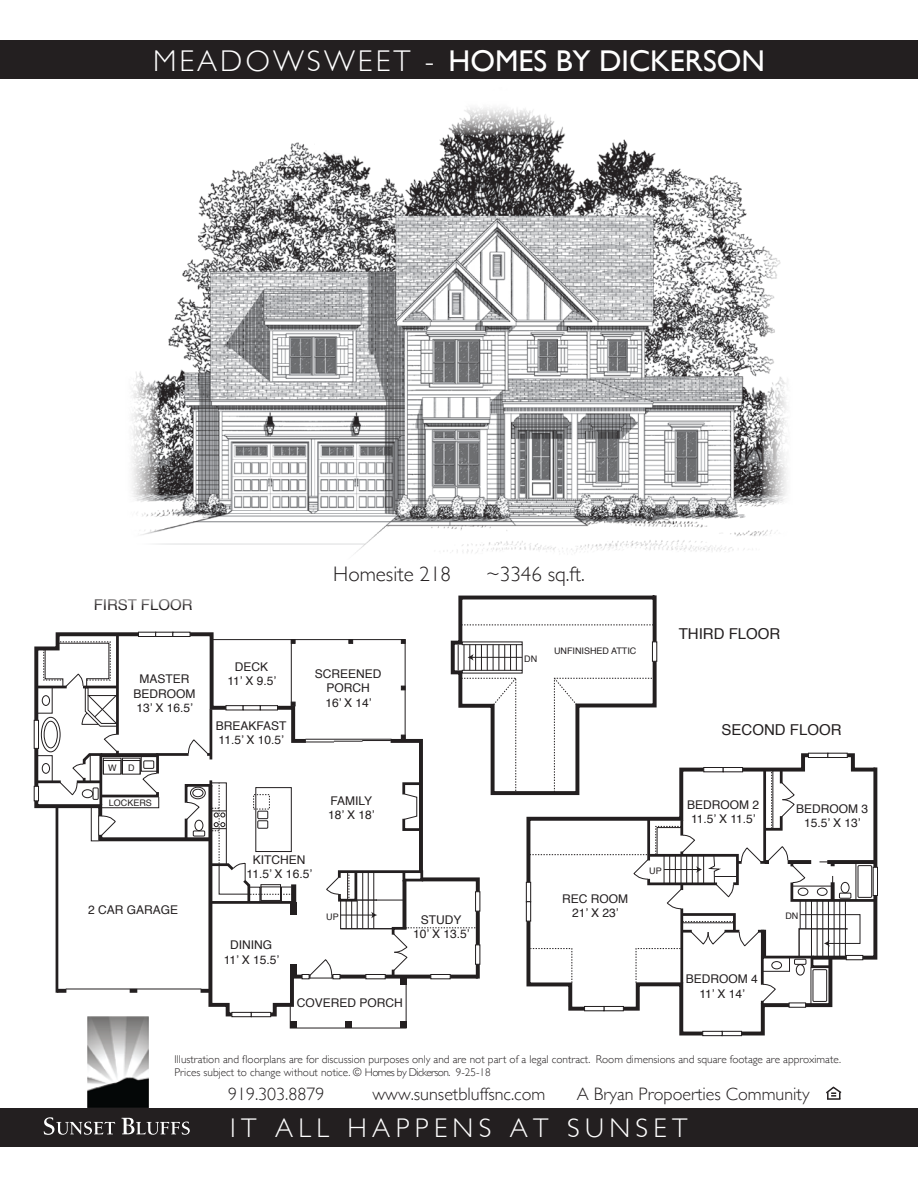
<style>
.page{position:relative;width:918px;height:1188px;background:#fff}
.page>*{position:absolute;margin:0;border:0;box-sizing:border-box;transform-origin:0 0}
.t1{font:30px "Gill Sans";color:#fff}
.t2{font:300 27px "Gill Sans";letter-spacing:.2em;color:#fff}
.t3{font:300 21px "Gill Sans";color:#231f20}
.t4{font:300 18px "Gill Sans";color:#231f20}
.t5{font:15px "Helvetica";color:#231f20}
.t6{font:12px/14.4px "Helvetica";color:#231f20;text-align:center}
.t7{font:300 11.25px/13.5px "Gill Sans";color:#231f20}
.t8{font:9px "Helvetica";color:#231f20}
.s1{font-weight:300}
</style>
<div class="page">
<img style="left:160px;top:136px;width:601px;height:392px">
<div style="left:0;top:1108px;width:918px;height:39px;background:#231f20"></div>
<svg style="left:826px;top:1086px;width:16px;height:14px"></svg>
<img style="left:87px;top:1029px;width:62px;height:78px">
<svg style="left:44px;top:1117px;width:71px;height:18px"></svg>
<svg style="left:122px;top:1118px;width:68px;height:17px"></svg>
<div style="left:0;top:40px;width:918px;height:39px;background:#231f20"></div>
<svg style="left:722px;top:1031px;width:20px;height:5px"></svg>
<svg style="left:702px;top:1031px;width:20px;height:5px"></svg>
<svg style="left:34px;top:720px;width:2px;height:29px"></svg>
<svg style="left:34px;top:786px;width:2px;height:15px"></svg>
<svg style="left:36px;top:595px;width:842px;height:434px"></svg>
<h1 class="t1" style="left:153px;top:43px;width:613px"><span class="s1">MEADOWSWEET -</span> HOMES BY DICKERSON</h1>
<p class="t5" style="left:94px;top:593px;width:100px">FIRST FLOOR</p>
<p class="t6" style="left:133px;top:672px;width:64px">MASTER<br>BEDROOM<br>13’ X 16.5’</p>
<p class="t8" style="left:108px;top:760px;width:10px">W</p>
<p class="t8" style="left:128px;top:760px;width:8px">D</p>
<p class="t8" style="left:109px;top:796px;width:45px">LOCKERS</p>
<p class="t6" style="left:88px;top:903px;width:92px">2 CAR GARAGE</p>
<h3 class="t3" style="left:333px;top:557px;width:119px">Homesite 218</h3>
<h3 class="t3" style="left:486px;top:557px;width:100px">~3346 sq.ft.</h3>
<p class="t6" style="left:227px;top:660px;width:50px">DECK<br>11’ X 9.5’</p>
<p class="t6" style="left:315px;top:667px;width:68px">SCREENED<br>PORCH<br>16’ X 14’</p>
<p class="t6" style="left:216px;top:719px;width:72px;text-align:left">BREAKFAST<br>11.5’ X 10.5’</p>
<p class="t8" style="left:524px;top:652px;width:14px">DN</p>
<p class="t8" style="left:554px;top:644px;width:84px">UNFINISHED ATTIC</p>
<p class="t5" style="left:679px;top:622px;width:103px">THIRD FLOOR</p>
<p class="t5" style="left:722px;top:718px;width:122px">SECOND FLOOR</p>
<p class="t6" style="left:328px;top:794px;width:48px;text-align:left">FAMILY<br>18’ X 18’</p>
<p class="t6" style="left:247px;top:853px;width:67px">KITCHEN<br>11.5’ X 16.5’</p>
<p class="t6" style="left:224px;top:938px;width:57px">DINING<br>11’ X 15.5’</p>
<p class="t8" style="left:326px;top:909px;width:14px">UP</p>
<p class="t6" style="left:413px;top:913px;width:58px">STUDY<br>10’ X 13.5’</p>
<p class="t6" style="left:297px;top:995px;width:108px">COVERED PORCH</p>
<p class="t6" style="left:562px;top:892px;width:67px">REC ROOM<br>21’ X 23’</p>
<p class="t8" style="left:649px;top:864px;width:14px">UP</p>
<p class="t6" style="left:687px;top:798px;width:74px">BEDROOM 2<br>11.5’ X 11.5’</p>
<p class="t6" style="left:686px;top:972px;width:74px">BEDROOM 4<br>11’ X 14’</p>
<p class="t6" style="left:796px;top:801px;width:74px">BEDROOM 3<br>15.5’ X 13’</p>
<p class="t8" style="left:785px;top:909px;width:14px">DN</p>
<p class="t7" style="left:174px;top:1052px;width:668px">Illustration and floorplans are for discussion purposes only and are not part of a legal contract. Room dimensions and square footage are approximate.<br>Prices subject to change without notice. © Homes by Dickerson. 9-25-18</p>
<h2 class="t2" style="left:230px;top:1107px;width:459px">IT ALL HAPPENS AT SUNSET</h2>
<h3 class="t4" style="left:228px;top:1080px;width:98px">919.303.8879</h3>
<h3 class="t4" style="left:373px;top:1080px;width:174px">www.sunsetbluffsnc.com</h3>
<h3 class="t4" style="left:577px;top:1080px;width:234px">A Bryan Propoerties Community</h3>
</div>
